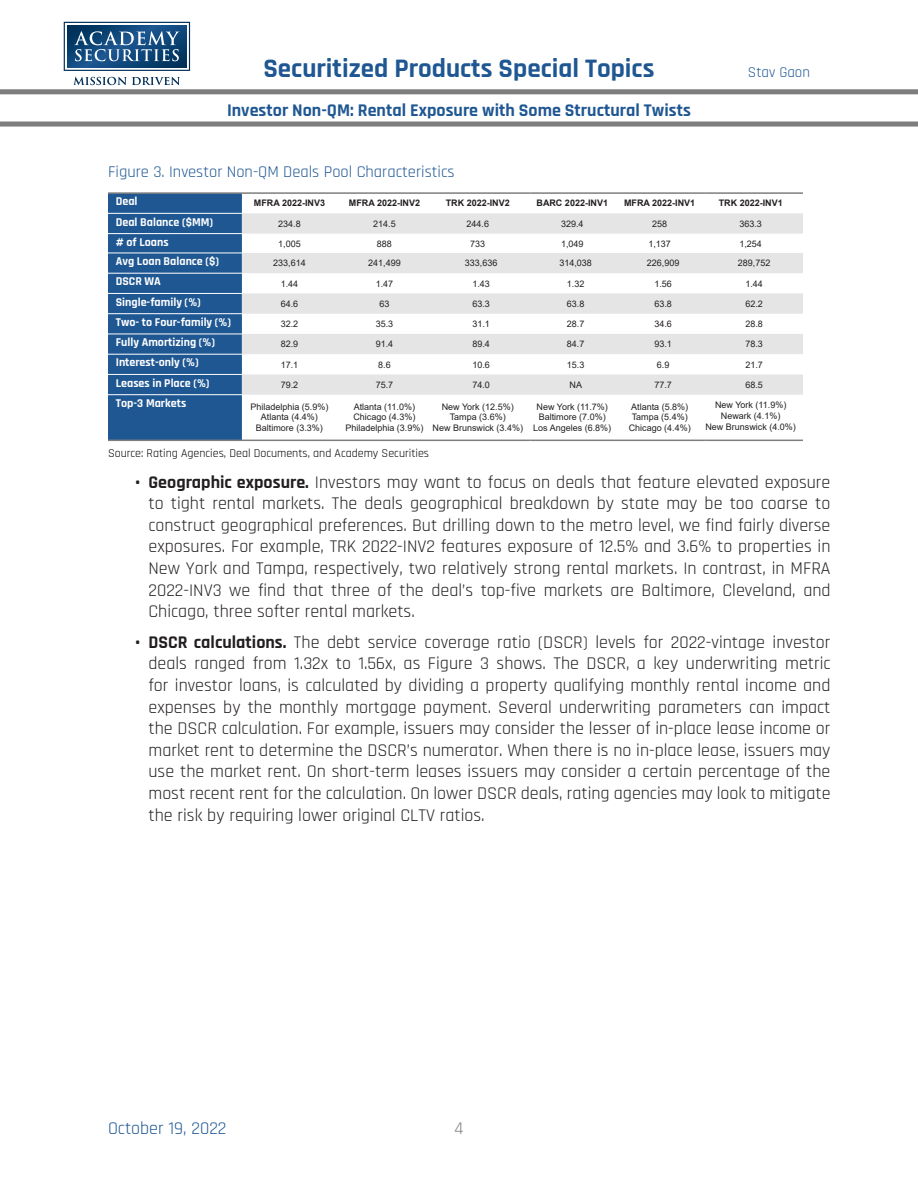
<style>
.page{position:relative;width:918px;height:1188px;background:#fff}
.page>*{position:absolute;margin:0;border:0;box-sizing:border-box;transform-origin:0 0}
.t1{font:700 27px "Rajdhani";color:#1f5792}
.t2{font:18px/21.6px "Rajdhani";color:#231f20;text-align:justify}
.t3{font:700 18px "Rajdhani";color:#1f5792}
.t4{font:18px "Rajdhani";color:#1f5792}
.t5{font:18px "Rajdhani";color:#7e7e7e}
.Figure_title{font:16.5px "Rajdhani";color:#1f5792}
.t6{font:15px "Rajdhani";color:#1f5792}
.t7{font:700 12px "Rajdhani";color:#fff}
.Figure_source{font:12px "Rajdhani";color:#000}
.t8{font:9px/10.8px "Arial";color:#231f20;text-align:center}
.t9{font:700 9px "Arial";color:#231f20}
.s1{font-weight:700}
</style>
<div class="page">
<svg style="left:64px;top:22px;width:126px;height:49px;background:#436e95"></svg>
<svg style="left:73px;top:77px;width:107px;height:8px"></svg>
<div style="left:0;top:89px;width:918px;height:5px;background:#7e7e7e"></div>
<div style="left:0;top:122px;width:918px;height:5px;background:#7e7e7e"></div>
<div style="left:108px;top:194px;width:134px;height:246px;background:#1f5792"></div>
<svg style="left:242px;top:213px;width:561px;height:182px;fill:#e5e5e5"></svg>
<hr style="left:242px;top:192px;width:95px;height:2px;background:#7e7e7e">
<hr style="left:337px;top:192px;width:95px;height:2px;background:#7e7e7e">
<hr style="left:432px;top:192px;width:98px;height:2px;background:#7e7e7e">
<hr style="left:530px;top:192px;width:91px;height:2px;background:#7e7e7e">
<hr style="left:621px;top:192px;width:84px;height:2px;background:#7e7e7e">
<hr style="left:705px;top:192px;width:98px;height:2px;background:#7e7e7e">
<hr style="left:108px;top:192px;width:134px;height:2px;background:#7e7e7e">
<hr style="left:108px;top:213px;width:134px;height:1px;background:#fff">
<hr style="left:108px;top:233px;width:134px;height:1px;background:#fff">
<hr style="left:108px;top:253px;width:134px;height:1px;background:#fff">
<hr style="left:108px;top:273px;width:134px;height:1px;background:#fff">
<hr style="left:108px;top:293px;width:134px;height:1px;background:#fff">
<hr style="left:108px;top:313px;width:134px;height:1px;background:#fff">
<hr style="left:108px;top:334px;width:134px;height:1px;background:#fff">
<hr style="left:108px;top:354px;width:134px;height:1px;background:#fff">
<hr style="left:108px;top:374px;width:134px;height:1px;background:#fff">
<hr style="left:108px;top:394px;width:134px;height:1px;background:#fff">
<hr style="left:108px;top:440px;width:134px;height:1px;background:#7e7e7e">
<hr style="left:242px;top:440px;width:95px;height:1px;background:#7e7e7e">
<hr style="left:337px;top:440px;width:95px;height:1px;background:#7e7e7e">
<hr style="left:432px;top:440px;width:98px;height:1px;background:#7e7e7e">
<hr style="left:530px;top:440px;width:91px;height:1px;background:#7e7e7e">
<hr style="left:621px;top:440px;width:84px;height:1px;background:#7e7e7e">
<hr style="left:705px;top:440px;width:98px;height:1px;background:#7e7e7e">
<h1 class="t1" style="left:263px;top:52px;width:393px">Securitized Products Special Topics</h1>
<p class="t6" style="left:748px;top:63px;width:64px">Stav Gaon</p>
<p class="t3" style="left:227px;top:100px;width:465px">Investor Non-QM: Rental Exposure with Some Structural Twists</p>
<p class="Figure_title" style="left:108px;top:163px;width:348px">Figure 3. Investor Non-QM Deals Pool Characteristics</p>
<p class="t7" style="left:116px;top:194px;width:23px">Deal</p>
<p class="t9" style="left:254px;top:197px;width:73px">MFRA 2022-INV3</p>
<p class="t9" style="left:349px;top:197px;width:73px">MFRA 2022-INV2</p>
<p class="t9" style="left:446px;top:197px;width:66px">TRK 2022-INV2</p>
<p class="t9" style="left:537px;top:197px;width:73px">BARC 2022-INV1</p>
<p class="t9" style="left:624px;top:197px;width:73px">MFRA 2022-INV1</p>
<p class="t9" style="left:719px;top:197px;width:66px">TRK 2022-INV1</p>
<p class="t7" style="left:116px;top:214px;width:99px">Deal Balance ($MM)</p>
<p class="t8" style="left:278px;top:218px;width:24px">234.8</p>
<p class="t8" style="left:373px;top:218px;width:24px">214.5</p>
<p class="t8" style="left:467px;top:218px;width:24px">244.6</p>
<p class="t8" style="left:561px;top:218px;width:24px">329.4</p>
<p class="t8" style="left:652px;top:218px;width:17px">258</p>
<p class="t8" style="left:739px;top:218px;width:24px">363.3</p>
<p class="t7" style="left:116px;top:235px;width:54px"># of Loans</p>
<p class="t8" style="left:278px;top:238px;width:24px">1,005</p>
<p class="t8" style="left:377px;top:238px;width:17px">888</p>
<p class="t8" style="left:470px;top:238px;width:17px">733</p>
<p class="t8" style="left:561px;top:238px;width:24px">1,049</p>
<p class="t8" style="left:648px;top:238px;width:24px">1,137</p>
<p class="t8" style="left:739px;top:238px;width:24px">1,254</p>
<p class="t7" style="left:116px;top:254px;width:105px">Avg Loan Balance ($)</p>
<p class="t8" style="left:273px;top:258px;width:34px">233,614</p>
<p class="t8" style="left:368px;top:258px;width:34px">241,499</p>
<p class="t8" style="left:465px;top:258px;width:34px">333,636</p>
<p class="t8" style="left:559px;top:258px;width:34px">314,038</p>
<p class="t8" style="left:647px;top:258px;width:34px">226,909</p>
<p class="t8" style="left:738px;top:258px;width:34px">289,752</p>
<p class="t7" style="left:116px;top:274px;width:47px">DSCR WA</p>
<p class="t8" style="left:281px;top:278px;width:19px">1.44</p>
<p class="t8" style="left:376px;top:278px;width:19px">1.47</p>
<p class="t8" style="left:472px;top:278px;width:19px">1.43</p>
<p class="t8" style="left:567px;top:278px;width:19px">1.32</p>
<p class="t8" style="left:654px;top:278px;width:19px">1.56</p>
<p class="t8" style="left:745px;top:278px;width:19px">1.44</p>
<p class="t7" style="left:116px;top:295px;width:87px">Single-family (%)</p>
<p class="t8" style="left:281px;top:298px;width:19px">64.6</p>
<p class="t8" style="left:379px;top:298px;width:12px">63</p>
<p class="t8" style="left:472px;top:298px;width:19px">63.3</p>
<p class="t8" style="left:567px;top:298px;width:19px">63.8</p>
<p class="t8" style="left:654px;top:298px;width:19px">63.8</p>
<p class="t8" style="left:745px;top:298px;width:19px">62.2</p>
<p class="t7" style="left:116px;top:315px;width:117px">Two- to Four-family (%)</p>
<p class="t8" style="left:281px;top:318px;width:19px">32.2</p>
<p class="t8" style="left:376px;top:318px;width:19px">35.3</p>
<p class="t8" style="left:472px;top:318px;width:19px">31.1</p>
<p class="t8" style="left:567px;top:318px;width:19px">28.7</p>
<p class="t8" style="left:654px;top:318px;width:19px">34.6</p>
<p class="t8" style="left:745px;top:318px;width:19px">28.8</p>
<p class="t7" style="left:116px;top:335px;width:101px">Fully Amortizing (%)</p>
<p class="t8" style="left:281px;top:339px;width:19px">82.9</p>
<p class="t8" style="left:376px;top:339px;width:19px">91.4</p>
<p class="t8" style="left:472px;top:339px;width:19px">89.4</p>
<p class="t8" style="left:567px;top:339px;width:19px">84.7</p>
<p class="t8" style="left:654px;top:339px;width:19px">93.1</p>
<p class="t8" style="left:745px;top:339px;width:19px">78.3</p>
<p class="t7" style="left:116px;top:355px;width:84px">Interest-only (%)</p>
<p class="t8" style="left:281px;top:359px;width:19px">17.1</p>
<p class="t8" style="left:378px;top:359px;width:14px">8.6</p>
<p class="t8" style="left:472px;top:359px;width:19px">10.6</p>
<p class="t8" style="left:567px;top:359px;width:19px">15.3</p>
<p class="t8" style="left:657px;top:359px;width:14px">6.9</p>
<p class="t8" style="left:745px;top:359px;width:19px">21.7</p>
<p class="t7" style="left:116px;top:376px;width:95px">Leases in Place (%)</p>
<p class="t8" style="left:281px;top:379px;width:19px">79.2</p>
<p class="t8" style="left:376px;top:379px;width:19px">75.7</p>
<p class="t8" style="left:472px;top:379px;width:19px">74.0</p>
<p class="t8" style="left:570px;top:379px;width:14px">NA</p>
<p class="t8" style="left:654px;top:379px;width:19px">77.7</p>
<p class="t8" style="left:745px;top:379px;width:19px">68.5</p>
<p class="t7" style="left:116px;top:396px;width:72px">Top-3 Markets</p>
<p class="t8" style="left:250px;top:401px;width:80px">Philadelphia (5.9%)</p>
<p class="t8" style="left:261px;top:412px;width:59px">Atlanta (4.4%)</p>
<p class="t8" style="left:256px;top:423px;width:69px">Baltimore (3.3%)</p>
<p class="t8" style="left:715px;top:399px;width:73px">New York (11.9%)</p>
<p class="t8" style="left:721px;top:410px;width:61px">Newark (4.1%)</p>
<p class="t8" style="left:705px;top:421px;width:92px">New Brunswick (4.0%)</p>
<p class="t8" style="left:345px;top:401px;width:80px">Atlanta (11.0%)<br>Chicago (4.3%)<br>Philadelphia (3.9%)</p>
<p class="t8" style="left:442px;top:401px;width:74px">New York (12.5%)<br>Tampa (3.6%)</p>
<p class="t8" style="left:537px;top:401px;width:73px">New York (11.7%)</p>
<p class="t8" style="left:539px;top:412px;width:69px">Baltimore (7.0%)</p>
<p class="t8" style="left:533px;top:423px;width:80px">Los Angeles (6.8%)</p>
<p class="t8" style="left:631px;top:401px;width:59px">Atlanta (5.8%)</p>
<p class="t8" style="left:632px;top:412px;width:58px">Tampa (5.4%)</p>
<p class="t8" style="left:629px;top:423px;width:64px">Chicago (4.4%)</p>
<p class="t8" style="left:433px;top:423px;width:92px">New Brunswick (3.4%)</p>
<p class="Figure_source" style="left:108px;top:446px;width:323px">Source: Rating Agencies, Deal Documents, and Academy Securities</p>
<p class="t2" style="left:149px;top:472px;width:684px;text-indent:-14px"><span class="s1">• Geographic exposure.</span> Investors may want to focus on deals that feature elevated exposure to tight rental markets. The deals geographical breakdown by state may be too coarse to construct geographical preferences. But drilling down to the metro level, we find fairly diverse exposures. For example, TRK 2022-INV2 features exposure of 12.5% and 3.6% to properties in New York and Tampa, respectively, two relatively strong rental markets. In contrast, in MFRA 2022-INV3 we find that three of the deal’s top-five markets are Baltimore, Cleveland, and Chicago, three softer rental markets.</p>
<p class="t2" style="left:149px;top:632px;width:684px;text-indent:-14px"><span class="s1">• DSCR calculations.</span> The debt service coverage ratio (DSCR) levels for 2022-vintage investor deals ranged from 1.32x to 1.56x, as Figure 3 shows. The DSCR, a key underwriting metric for investor loans, is calculated by dividing a property qualifying monthly rental income and expenses by the monthly mortgage payment. Several underwriting parameters can impact the DSCR calculation. For example, issuers may consider the lesser of in-place lease income or market rent to determine the DSCR’s numerator. When there is no in-place lease, issuers may use the market rent. On short-term leases issuers may consider a certain percentage of the most recent rent for the calculation. On lower DSCR deals, rating agencies may look to mitigate the risk by requiring lower original CLTV ratios.</p>
<p class="t4" style="left:108px;top:1118px;width:120px">October 19, 2022</p>
<p class="t5" style="left:454px;top:1118px;width:11px">4</p>
</div>
